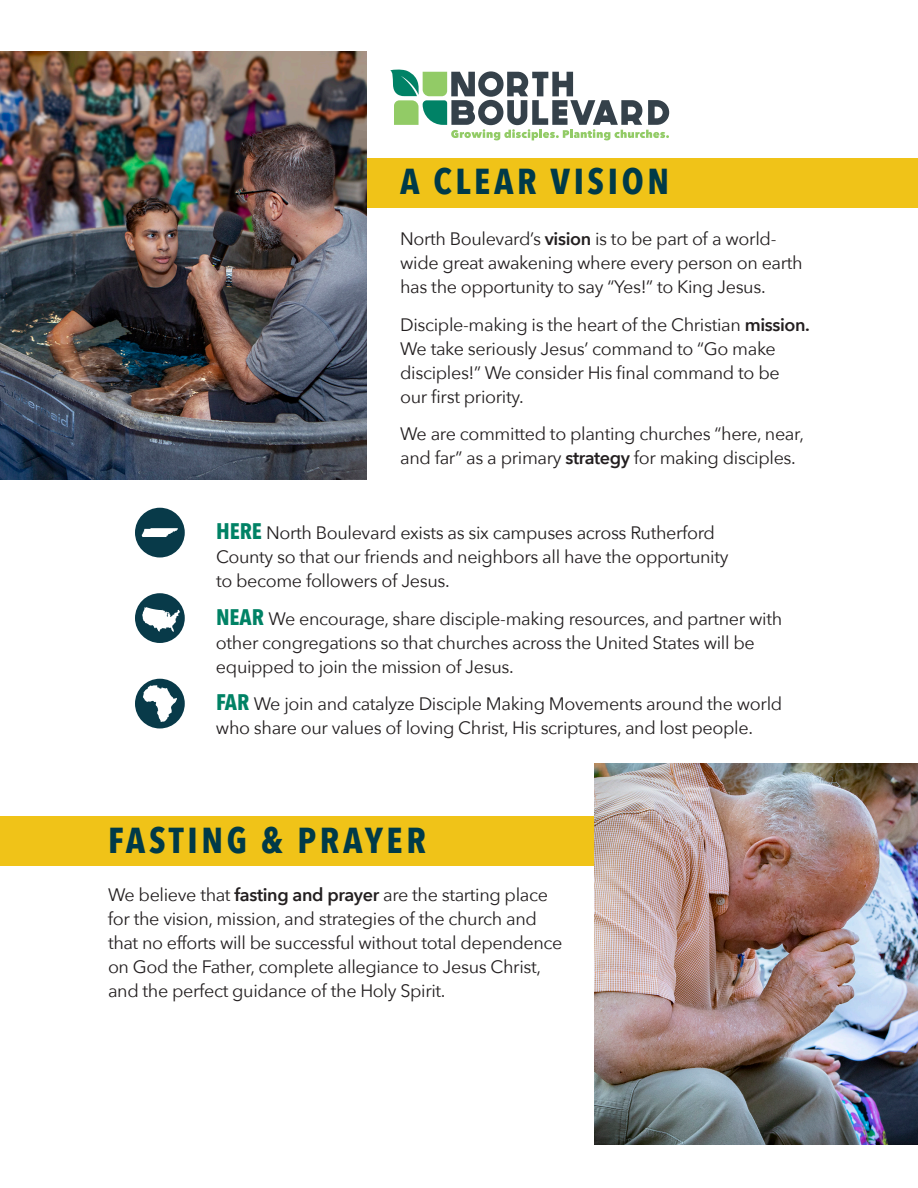
<style>
.page{position:relative;width:918px;height:1188px;background:#fff}
.page>*{position:absolute;margin:0;border:0;box-sizing:border-box;transform-origin:0 0}
.Header_1{font:700 36px "Avenir Next Condensed";letter-spacing:.1em;color:#003a48}
.Body{font:18px/24px "Avenir Next";letter-spacing:-.02em;color:#231f20}
.Bullet_List{font:18px/24px "Avenir Next";letter-spacing:-.02em;color:#231f20}
.s1{font-weight:600}
.s2{font-family:"Avenir Next Condensed";font-weight:700;font-size:22.5px;color:#008265}
</style>
<div class="page">
<div style="left:0;top:158px;width:918px;height:50px;background:#f0c318"></div>
<div style="left:135px;top:508px;width:50px;height:49px;background:#083a49;border-radius:50%"></div>
<svg style="left:142px;top:528px;width:36px;height:9px"></svg>
<div style="left:135px;top:593px;width:50px;height:50px;background:#083a49;border-radius:50%"></div>
<svg style="left:142px;top:607px;width:38px;height:25px"></svg>
<div style="left:135px;top:679px;width:50px;height:49px;background:#083a49;border-radius:50%"></div>
<svg style="left:143px;top:685px;width:34px;height:37px"></svg>
<div style="left:0;top:817px;width:918px;height:49px;background:#f0c318"></div>
<img style="left:0;top:52px;width:366px;height:428px">
<svg style="left:390px;top:69px;width:279px;height:71px"></svg>
<img style="left:594px;top:764px;width:324px;height:381px">
<p class="Header_1" style="left:400px;top:160px;width:270px">A CLEAR VISION</p>
<p class="Body" style="left:400px;top:226px;width:404px">North Boulevard’s <span class="s1">vision</span> is to be part of a world&shy;wide great awakening where every person on earth has the opportunity to say “Yes!” to King Jesus.</p>
<p class="Body" style="left:400px;top:312px;width:411px">Disciple-making is the heart of the Christian <span class="s1">mission.<br></span>We take seriously Jesus’ command to “Go make disciples!” We consider His final command to be our first priority.</p>
<p class="Body" style="left:400px;top:421px;width:405px">We are committed to planting churches “here, near, and far” as a primary <span class="s1">strategy</span> for making disciples.</p>
<p class="Bullet_List" style="left:216px;top:520px;width:514px"><span class="s2">HERE</span> North Boulevard exists as six campuses across Rutherford<br>County so that our friends and neighbors all have the opportunity to become followers of Jesus.</p>
<p class="Bullet_List" style="left:216px;top:606px;width:568px"><span class="s2">NEAR</span> We encourage, share disciple-making resources, and partner with other congregations so that churches across the United States will be equipped to join the mission of Jesus.</p>
<p class="Bullet_List" style="left:216px;top:691px;width:568px"><span class="s2">FAR</span> We join and catalyze Disciple Making Movements around the world who share our values of loving Christ, His scriptures, and lost people.</p>
<p class="Header_1" style="left:108px;top:818px;width:319px">FASTING &amp; PRAYER</p>
<p class="Body" style="left:108px;top:882px;width:456px">We believe that <span class="s1">fasting and prayer</span> are the starting place for the vision, mission, and strategies of the church and that no efforts will be successful without total dependence on God the Father, complete allegiance to Jesus Christ, and the perfect guidance of the Holy Spirit.</p>
</div>
